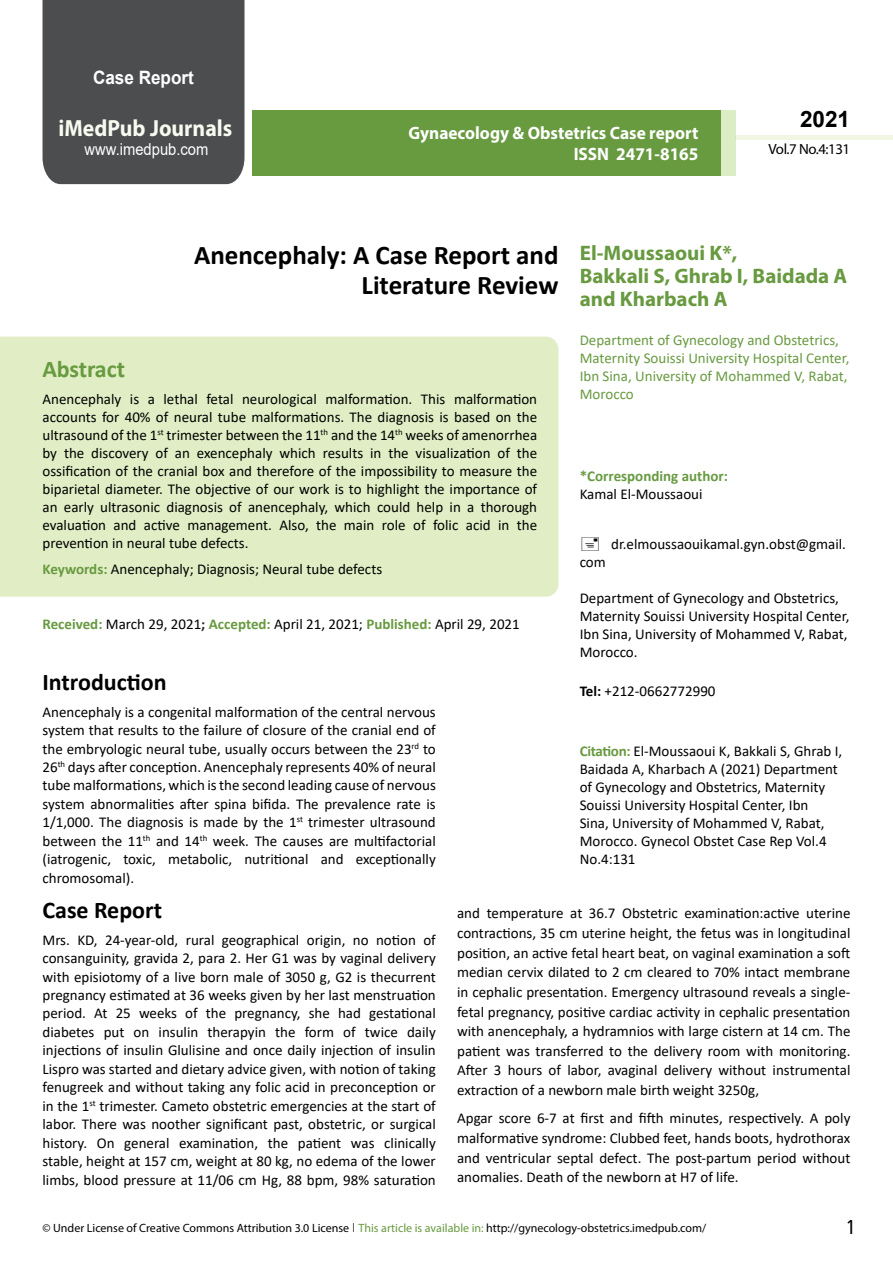
<style>
.page{position:relative;width:893px;height:1263px;background:#fff}
.page>*{position:absolute;margin:0;border:0;box-sizing:border-box;transform-origin:0 0}
.t1{font:700 27px/29.7px "Calibri";color:#000;text-align:right}
.t2{font:25.5px "Tunga";color:#000}
.t3{font:700 24px "Calibri";color:#000}
.t4{font:700 24px "Calibri";letter-spacing:-.005em;color:#689a40}
.t5{font:700 23.4px "Myriad Pro";color:#f6faef;scale:.93 1}
.t6{font:700 22.5px "Arial";color:#000}
.t7{font:700 21px/23.1px "Myriad Pro";color:#689a40}
.t8{font:700 18.45px "Arial";color:#fff;scale:.93 1}
.t9{font:700 18px/21.6px "Myriad Pro";color:#fff;text-align:right;scale:.96 1}
.t10{font:16.5px "Arial";color:#fff;scale:.89 1}
.t11{font:15px/18.5px "Calibri";color:#000;text-align:justify}
.t12{font:15px/18px "Calibri";color:#689a40}
.t13{font:700 15px "Calibri";color:#689a40}
.t14{font:14.85px "Myriad Pro";letter-spacing:-.03em;color:#000}
.t15{font:12px "Myriad Pro";color:#000}
.s1{font-weight:700;color:#689a40}
.s2{font-weight:700}
.s3{font-weight:700;color:#292526}
.s4{font-family:"Tunga"}
.s5{color:#689a40}
</style>
<div class="page">
<div style="left:43px;top:0;width:201px;height:184px;background:#4c4d4f"></div>
<div style="left:736px;top:135px;width:157px;height:5px;background:#f0f6e2"></div>
<div style="left:720px;top:110px;width:16px;height:66px;background:#dcecc4"></div>
<div style="left:252px;top:110px;width:469px;height:66px;background:#689a40"></div>
<div style="left:0;top:337px;width:558px;height:260px;background:#e1eec5"></div>
<p class="t8" style="left:93px;top:64px;width:110px">Case Report</p>
<h3 class="t5" style="left:58px;top:113px;width:188px">iMedPub Journals</h3>
<p class="t10" style="left:85px;top:138px;width:141px">www.imedpub.com</p>
<p class="t9" style="left:409px;top:121px;width:303px">Gynaecology &amp; Obstetrics Case report<br>ISSN 2471-8165</p>
<h3 class="t6" style="left:800px;top:104px;width:52px">2021</h3>
<p class="t14" style="left:769px;top:140px;width:83px">Vol.7 No.4:131</p>
<h3 class="t7" style="left:580px;top:241px;width:269px">El-Moussaoui K*,<br>Bakkali S, Ghrab I, Baidada A and Kharbach A</h3>
<p class="t12" style="left:580px;top:331px;width:271px">Department of Gynecology and Obstetrics, Maternity Souissi University Hospital Center, Ibn Sina, University of Mohammed V, Rabat, Morocco</p>
<h1 class="t1" style="left:194px;top:240px;width:366px">Anencephaly: A Case Report and<br>Literature Review</h1>
<h3 class="t4" style="left:43px;top:352px;width:84px">Abstract</h3>
<p class="t11" style="left:43px;top:390px;width:496px;line-height:18px">Anencephaly is a lethal fetal neurological malformation. This malformation accounts for 40% of neural tube malformations. The diagnosis is based on the ultrasound of the 1<sup>st</sup> trimester between the 11<sup>th</sup> and the 14<sup>th</sup> weeks of amenorrhea by the discovery of an exencephaly which results in the visualization of the ossification of the cranial box and therefore of the impossibility to measure the biparietal diameter. The objective of our work is to highlight the importance of an early ultrasonic diagnosis of anencephaly, which could help in a thorough evaluation and active management. Also, the main role of folic acid in the prevention in neural tube defects.</p>
<p class="t11" style="left:43px;top:560px;width:341px"><span class="s1">Keywords:</span> Anencephaly; Diagnosis; Neural tube defects</p>
<p class="t13" style="left:580px;top:466px;width:150px">*Corresponding author:</p>
<p class="t11" style="left:580px;top:485px;width:124px">Kamal El-Moussaoui</p>
<p class="t11" style="left:611px;top:534px;width:236px">dr.elmoussaouikamal.gyn.obst@gmail.</p>
<p class="t11" style="left:580px;top:552px;width:28px">com</p>
<p class="t11" style="left:580px;top:588px;width:271px;line-height:18px;text-align:left">Department of Gynecology and Obstetrics, Maternity Souissi University Hospital Center, Ibn Sina, University of Mohammed V, Rabat, Morocco.</p>
<p class="t11" style="left:580px;top:681px;width:137px"><span class="s2">Tel:</span> +212-0662772990</p>
<p class="t11" style="left:43px;top:615px;width:479px"><span class="s1">Received:</span> March 29, 2021<span class="s3">;</span> <span class="s1">Accepted:</span> April 21, 2021; <span class="s1">Published:</span> April 29, 2021</p>
<h3 class="t3" style="left:43px;top:665px;width:126px">Introduction</h3>
<p class="t11" style="left:43px;top:702px;width:395px">Anencephaly is a congenital malformation of the central nervous system that results to the failure of closure of the cranial end of the embryologic neural tube, usually occurs between the 23<sup>rd</sup> to 26<sup>th</sup> days after conception. Anencephaly represents 40% of neural tube malformations, which is the second leading cause of nervous system abnormalities after spina bifida. The prevalence rate is 1/1,000. The diagnosis is made by the 1<sup>st</sup> trimester ultrasound between the 11<sup>th</sup> and 14<sup>th</sup> week. The causes are multifactorial (iatrogenic, toxic, metabolic, nutritional and exceptionally chromosomal).</p>
<h3 class="t3" style="left:43px;top:893px;width:121px">Case Report</h3>
<p class="t11" style="left:43px;top:930px;width:395px">Mrs. KD, 24-year-old, rural geographical origin, no notion of consanguinity, gravida 2, para 2. Her G1 was by vaginal delivery with episiotomy of a live born male of 3050 g, G2 is thecurrent pregnancy estimated at 36 weeks given by her last menstruation period. At 25 weeks of the pregnancy, she had gestational diabetes put on insulin therapyin the form of twice daily injections of insulin Glulisine and once daily injection of insulin Lispro was started and dietary advice given, with notion of taking fenugreek and without taking any folic acid in preconception or in the 1<sup>st</sup> trimester. Cameto obstetric emergencies at the start of labor. There was noother significant past, obstetric, or surgical history. On general examination, the patient was clinically stable, height at 157 cm, weight at 80 kg, no edema of the lower limbs, blood pressure at 11/06 cm Hg, 88 bpm, 98% saturation</p>
<p class="t11" style="left:580px;top:742px;width:264px;line-height:18px;text-align:left"><span class="s1">Citation:</span> El-Moussaoui K, Bakkali S, Ghrab I, Baidada A, Kharbach A (2021) Department of Gynecology and Obstetrics, Maternity Souissi University Hospital Center, Ibn<br>Sina, University of Mohammed V, Rabat, Morocco. Gynecol Obstet Case Rep Vol.4<br>No.4:131</p>
<p class="t11" style="left:457px;top:903px;width:395px;line-height:19.6px">and temperature at 36.7 Obstetric examination:active uterine contractions, 35 cm uterine height, the fetus was in longitudinal position, an active fetal heart beat, on vaginal examination a soft median cervix dilated to 2 cm cleared to 70% intact membrane in cephalic presentation. Emergency ultrasound reveals a single&shy;fetal pregnancy, positive cardiac activity in cephalic presentation with anencephaly, a hydramnios with large cistern at 14 cm. The patient was transferred to the delivery room with monitoring.<br>After 3 hours of labor, avaginal delivery without instrumental extraction of a newborn male birth weight 3250g,</p>
<p class="t11" style="left:457px;top:1108px;width:395px;line-height:19.6px">Apgar score 6-7 at first and fifth minutes, respectively. A poly malformative syndrome: Clubbed feet, hands boots, hydrothorax and ventricular septal defect. The post-partum period without anomalies. Death of the newborn at H7 of life.</p>
<p class="t15" style="left:43px;top:1220px;width:665px">© Under License of Creative Commons Attribution 3.0 License <span class="s4">|</span> <span class="s5">This article is available in:</span> http://gynecology-obstetrics.imedpub.com/</p>
<h2 class="t2" style="left:847px;top:1210px;width:9px">1</h2>
</div>
